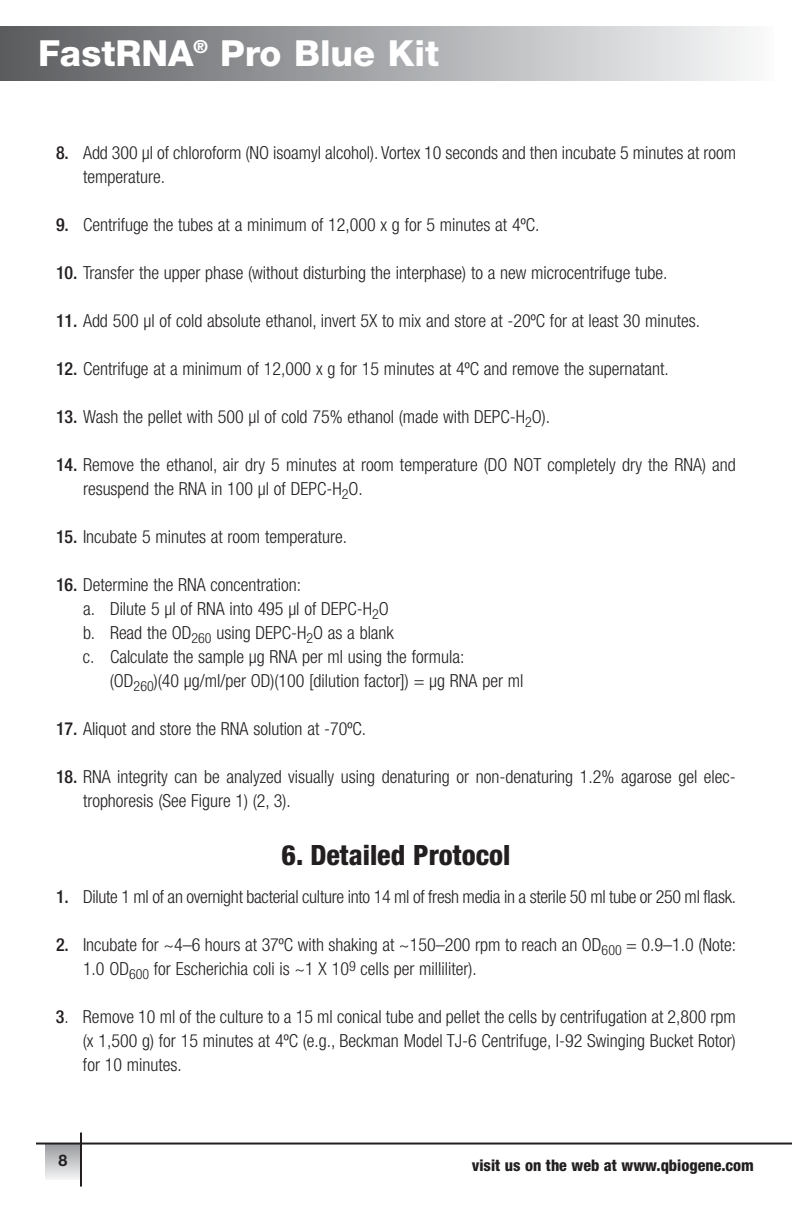
<style>
.page{position:relative;width:792px;height:1224px;background:#fff}
.page>*{position:absolute;margin:0;border:0;box-sizing:border-box;transform-origin:0 0}
.t1{font:800 36px "Helvetica Neue";color:#fff}
.t2{font:800 condensed 28px "Helvetica Neue";color:#231f20}
.t3{font:300 condensed 18px/24px "Helvetica Neue";color:#231f20}
.t4{font:800 condensed 16px "Helvetica Neue";color:#231f20}
.t5{font:700 16px "Helvetica Neue";color:#231f20}
.s1{font-weight:500}
</style>
<div class="page">
<div style="left:45px;top:1144px;width:36px;height:36px;background:linear-gradient(to bottom,#989b9e,#f2f2f3)"></div>
<div style="left:0;top:27px;width:774px;height:54px;background:linear-gradient(to right,#595b5e,#f8f9fa)"></div>
<hr style="left:80px;top:1133px;width:2px;height:54px;background:#231f20">
<hr style="left:36px;top:1143px;width:756px;height:2px;background:#231f20">
<h1 class="t1" style="left:38px;top:40px;width:403px">FastRNA<sup>®</sup> Pro Blue Kit</h1>
<p class="t3" style="left:83px;top:142px;width:655px;text-indent:-27px"><span class="s1">8.</span> Add 300 µl of chloroform (NO isoamyl alcohol). Vortex 10 seconds and then incubate 5 minutes at room temperature.</p>
<p class="t3" style="left:56px;top:214px;width:485px"><span class="s1">9.</span> Centrifuge the tubes at a minimum of 12,000 x g for 5 minutes at 4ºC.</p>
<p class="t3" style="left:56px;top:262px;width:613px"><span class="s1">10.</span> Transfer the upper phase (without disturbing the interphase) to a new microcentrifuge tube.</p>
<p class="t3" style="left:56px;top:310px;width:646px"><span class="s1">11.</span> Add 500 µl of cold absolute ethanol, invert 5X to mix and store at -20ºC for at least 30 minutes.</p>
<p class="t3" style="left:56px;top:358px;width:614px"><span class="s1">12.</span> Centrifuge at a minimum of 12,000 x g for 15 minutes at 4ºC and remove the supernatant.</p>
<p class="t3" style="left:56px;top:406px;width:496px"><span class="s1">13.</span> Wash the pellet with 500 µl of cold 75% ethanol (made with DEPC-H<sub>2</sub>O).</p>
<p class="t3" style="left:83px;top:454px;width:654px;text-indent:-27px"><span class="s1">14.</span> Remove the ethanol, air dry 5 minutes at room temperature (DO NOT completely dry the RNA) and resuspend the RNA in 100 µl of DEPC-H<sub>2</sub>O.</p>
<p class="t3" style="left:56px;top:526px;width:293px"><span class="s1">15.</span> Incubate 5 minutes at room temperature.</p>
<p class="t3" style="left:56px;top:574px;width:247px"><span class="s1">16.</span> Determine the RNA concentration:</p>
<p class="t3" style="left:83px;top:598px;width:307px">a. Dilute 5 µl of RNA into 495 µl of DEPC-H<sub>2</sub>O</p>
<p class="t3" style="left:83px;top:622px;width:312px">b. Read the OD<sub>260</sub> using DEPC-H<sub>2</sub>O as a blank</p>
<p class="t3" style="left:83px;top:646px;width:383px">c. Calculate the sample µg RNA per ml using the formula:</p>
<p class="t3" style="left:110px;top:670px;width:415px">(OD<sub>260</sub>)(40 µg/ml/per OD)(100 [dilution factor]) = µg RNA per ml</p>
<p class="t3" style="left:56px;top:718px;width:312px"><span class="s1">17.</span> Aliquot and store the RNA solution at -70ºC.</p>
<p class="t3" style="left:83px;top:766px;width:654px;text-indent:-27px"><span class="s1">18.</span> RNA integrity can be analyzed visually using denaturing or non-denaturing 1.2% agarose gel elec&shy;trophoresis (See Figure 1) (2, 3).</p>
<h2 class="t2" style="left:282px;top:845px;width:230px">6. Detailed Protocol</h2>
<p class="t3" style="left:56px;top:886px;width:682px"><span class="s1">1.</span> Dilute 1 ml of an overnight bacterial culture into 14 ml of fresh media in a sterile 50 ml tube or 250 ml flask.</p>
<p class="t3" style="left:83px;top:934px;width:654px;text-indent:-27px"><span class="s1">2.</span> Incubate for ~4–6 hours at 37ºC with shaking at ~150–200 rpm to reach an OD<sub>600</sub> = 0.9–1.0 (Note:<br>1.0 OD<sub>600</sub> for Escherichia coli is ~1 X 10<sup>9</sup> cells per milliliter).</p>
<p class="t3" style="left:83px;top:1006px;width:654px;text-align:justify;text-indent:-27px"><span class="s1">3</span>. Remove 10 ml of the culture to a 15 ml conical tube and pellet the cells by centrifugation at 2,800 rpm (x 1,500 g) for 15 minutes at 4ºC (e.g., Beckman Model TJ-6 Centrifuge, I-92 Swinging Bucket Rotor) for 10 minutes.</p>
<p class="t5" style="left:59px;top:1155px;width:10px">8</p>
<p class="t4" style="left:472px;top:1160px;width:284px">visit us on the web at www.qbiogene.com</p>
</div>
